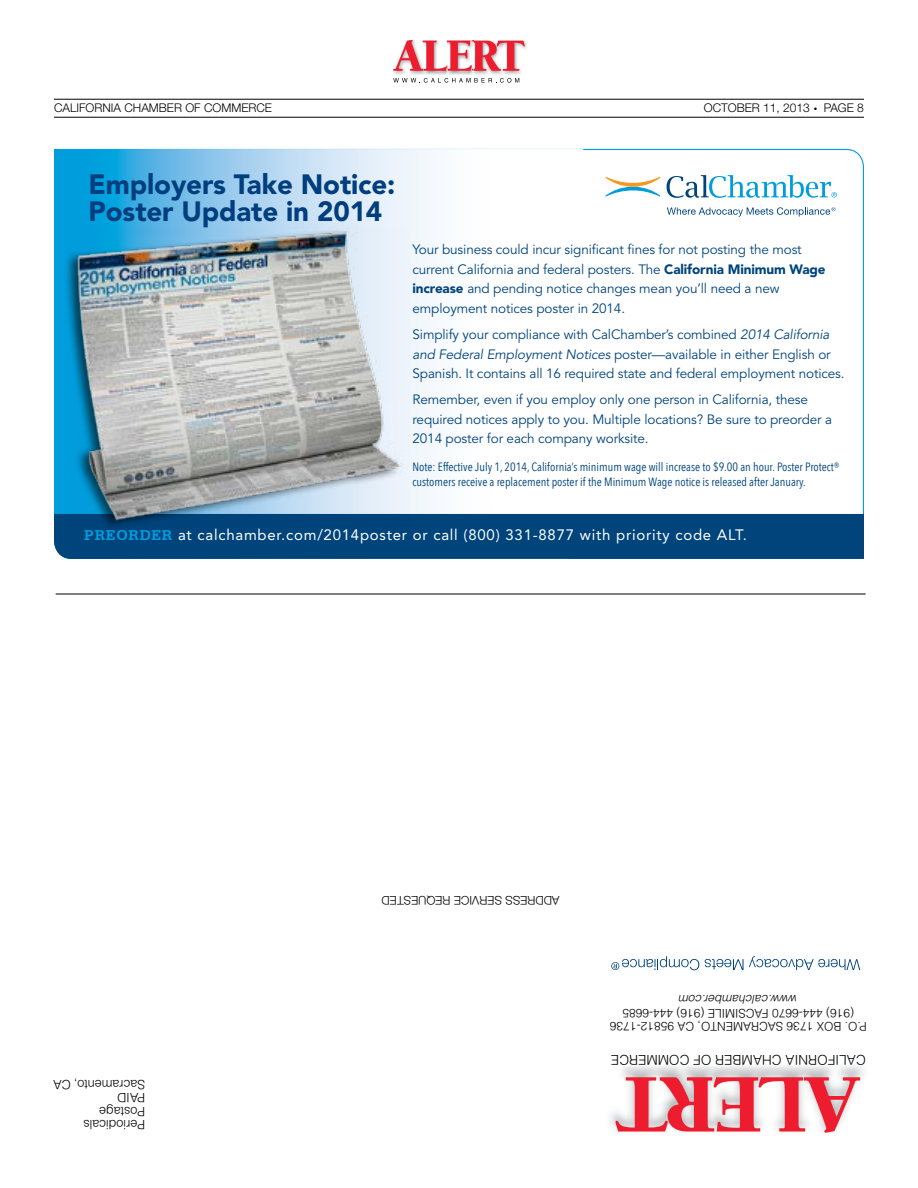
<style>
.page{position:relative;width:918px;height:1188px;background:#fff}
.page>*{position:absolute;margin:0;border:0;box-sizing:border-box;transform-origin:0 0}
.t1{font:900 27.75px/27.8px "Avenir LT Std";letter-spacing:-.005em;color:#003e7e}
.t2{font:15px "Avenir LT Std";letter-spacing:.05em;color:#fff}
.t3{font:13.5px/19.5px "Avenir LT Std";letter-spacing:-.01em;color:#00447c}
.t4{font:300 13.5px "Helvetica";letter-spacing:.005em;color:#000}
.t5{font:300 12.75px/13.5px "Helvetica";letter-spacing:-.01em;color:#000}
.t6{font:condensed 12px/14.4px "Avenir Next LT Com";color:#00447c}
.t7{font:300 12px "Helvetica Neue LT Std";color:#000}
.t8{font:300 12px/13.5px "Helvetica";color:#000;text-align:center}
.t9{font:italic 300 12px "Helvetica";color:#000}
.s1{font-weight:900}
.s2{font-style:italic}
.s3{font-family:"Serifa BT";font-weight:700;color:#009ddc}
</style>
<div class="page">
<hr style="left:56px;top:594px;width:810px;height:1px;background:#000">
<hr style="left:54px;top:99px;width:810px;height:1px;background:#000">
<hr style="left:54px;top:117px;width:810px;height:1px;background:#000">
<img style="left:426px;top:72px;width:21px;height:2px">
<img style="left:503px;top:41px;width:23px;height:33px">
<img style="left:393px;top:72px;width:33px;height:2px">
<img style="left:474px;top:72px;width:29px;height:2px">
<img style="left:447px;top:72px;width:27px;height:2px">
<svg style="left:393px;top:40px;width:132px;height:32px"></svg>
<svg style="left:393px;top:78px;width:126px;height:5px"></svg>
<svg style="left:615px;top:1077px;width:245px;height:56px"></svg>
<svg style="left:705px;top:956px;width:155px;height:14px"></svg>
<svg style="left:611px;top:956px;width:88px;height:14px"></svg>
<svg style="left:54px;top:148px;width:810px;height:366px"></svg>
<svg style="left:54px;top:149px;width:529px;height:365px"></svg>
<svg style="left:605px;top:177px;width:55px;height:20px"></svg>
<svg style="left:667px;top:175px;width:170px;height:23px"></svg>
<svg style="left:667px;top:207px;width:168px;height:10px"></svg>
<div style="left:54px;top:514px;width:810px;height:45px;background:#00447c"></div>
<div style="left:64px;top:228px;width:336px;height:303px;background:#000;opacity:.6"></div>
<img style="left:69px;top:227px;width:341px;height:300px">
<p class="t7" style="left:54px;top:101px;width:220px">CALIFORNIA CHAMBER OF COMMERCE</p>
<p class="t7" style="left:704px;top:101px;width:162px">OCTOBER 11, 2013 ● PAGE 8</p>
<h1 class="t1" style="left:89px;top:170px;width:308px">Employers Take Notice:<br>Poster Update in 2014</h1>
<p class="t3" style="left:413px;top:240px;width:415px">Your business could incur significant fines for not posting the most current California and federal posters. The <span class="s1">California Minimum Wage increase</span> and pending notice changes mean you’ll need a new employment notices poster in 2014.</p>
<p class="t3" style="left:413px;top:325px;width:434px">Simplify your compliance with CalChamber’s combined <span class="s2">2014 California and Federal Employment Notices</span> poster—available in either English or<br>Spanish. It contains all 16 required state and federal employment notices.</p>
<p class="t3" style="left:413px;top:390px;width:421px">Remember, even if you employ only one person in California, these required notices apply to you. Multiple locations? Be sure to preorder a<br>2014 poster for each company worksite.</p>
<p class="t6" style="left:413px;top:460px;width:429px">Note: Effective July 1, 2014, California’s minimum wage will increase to $9.00 an hour. Poster Protect® customers receive a replacement poster if the Minimum Wage notice is released after January.</p>
<p class="t2" style="left:84px;top:526px;width:664px"><span class="s3">PREORDER</span> at calchamber.com/2014poster or call (800) 331-8877 with priority code ALT.</p>
<p class="t5" style="left:145px;top:1132px;width:93px;rotate:-180deg">Periodicals<br>Postage<br>PAID<br>Sacramento, CA</p>
<p class="t7" style="left:560px;top:908px;width:179px;rotate:-180deg">ADDRESS SERVICE REQUESTED</p>
<p class="t9" style="left:797px;top:1007px;width:120px;rotate:-180deg">www.calchamber.com</p>
<p class="t8" style="left:867px;top:1034px;width:258px;rotate:-180deg">P.O. BOX 1736 SACRAMENTO, CA 95812-1736 (916) 444-6670 FACSIMILE (916) 444-6685</p>
<p class="t4" style="left:866px;top:1068px;width:256px;rotate:-180deg">CALIFORNIA CHAMBER OF COMMERCE</p>
</div>
